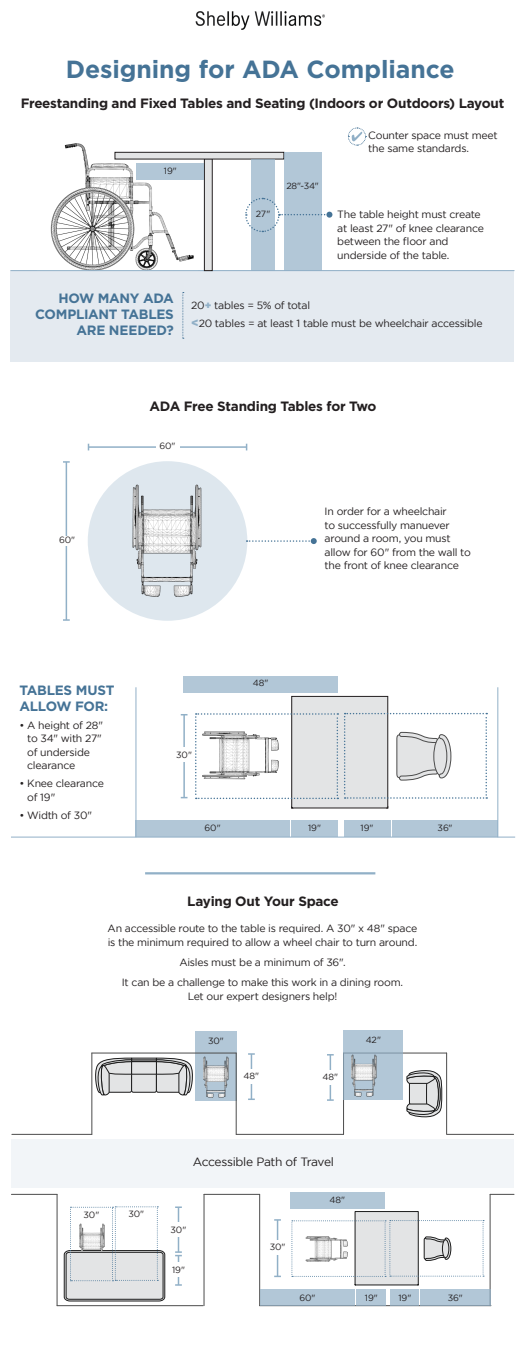
<style>
.page{position:relative;width:525px;height:1350px;background:#fff}
.page>*{position:absolute;margin:0;border:0;box-sizing:border-box;transform-origin:0 0}
.t1{font:700 24.75px "Gotham";letter-spacing:-.005em;color:#457396}
.t2{font:700 13.5px "Gotham";letter-spacing:-.02em;color:#231f20}
.t3{font:700 13.5px/15.8px "Gotham";letter-spacing:-.025em;color:#457396;text-align:right}
.t4{font:12px "Gotham";letter-spacing:-.03em;color:#231f20}
.t5{font:10.5px/13.5px "Gotham";letter-spacing:-.025em;color:#231f20}
.t6{font:9px "Gotham";letter-spacing:-.015em;color:#231f20}
.s1{font-weight:900;color:#91b0c7}
.s2{font-weight:900;font-size:12px;color:#91b0c7}
</style>
<div class="page">
<div style="left:10px;top:270px;width:504px;height:92px;background:#e4eaf0"></div>
<div style="left:88px;top:461px;width:159px;height:160px;background:#dee7ee;border-radius:50%"></div>
<img style="left:50px;top:143px;width:148px;height:127px">
<img style="left:195px;top:11px;width:130px;height:19px">
<hr style="left:10px;top:270px;width:504px;height:1px;background:#91b0c7">
<div style="left:204px;top:159px;width:8px;height:112px;background:#e3e4e5"></div>
<div style="left:204px;top:158px;width:8px;height:113px;border:1px solid #231f20"></div>
<div style="left:115px;top:152px;width:169px;height:7px;background:#e3e4e5"></div>
<div style="left:115px;top:152px;width:169px;height:7px;border:1px solid #231f20"></div>
<div style="left:251px;top:159px;width:24px;height:111px;background:#b2c7d7"></div>
<div style="left:284px;top:152px;width:37px;height:118px;background:#b2c7d7"></div>
<div style="left:137px;top:164px;width:67px;height:16px;background:#b2c7d7"></div>
<svg style="left:245px;top:197px;width:87px;height:36px"></svg>
<hr style="left:183px;top:715px;width:2px;height:83px;background:#91b0c7">
<div style="left:173px;top:748px;width:23px;height:14px;background:#fff"></div>
<svg style="left:348px;top:127px;width:19px;height:19px"></svg>
<svg style="left:183px;top:292px;width:1px;height:47px"></svg>
<img style="left:132px;top:484px;width:70px;height:113px">
<div style="left:292px;top:696px;width:96px;height:112px;background:#e3e4e5"></div>
<div style="left:292px;top:696px;width:96px;height:112px;border:1px solid #231f20"></div>
<hr style="left:88px;top:446px;width:159px;height:2px;background:#91b0c7">
<div style="left:156px;top:442px;width:23px;height:10px;background:#fff"></div>
<hr style="left:66px;top:462px;width:1px;height:158px;background:#91b0c7">
<svg style="left:63px;top:461px;width:7px;height:2px"></svg>
<svg style="left:63px;top:619px;width:7px;height:2px"></svg>
<div style="left:56px;top:536px;width:23px;height:10px;background:#fff"></div>
<hr style="left:11px;top:837px;width:504px;height:1px;background:#91b0c7">
<hr style="left:136px;top:687px;width:1px;height:150px;background:#91b0c7">
<svg style="left:247px;top:538px;width:70px;height:6px"></svg>
<hr style="left:498px;top:687px;width:1px;height:150px;background:#91b0c7">
<svg style="left:195px;top:713px;width:143px;height:86px"></svg>
<div style="left:183px;top:676px;width:155px;height:16px;background:#b2c7d7"></div>
<div style="left:135px;top:820px;width:155px;height:17px;background:#b2c7d7"></div>
<div style="left:291px;top:820px;width:47px;height:17px;background:#b2c7d7"></div>
<svg style="left:344px;top:713px;width:143px;height:86px"></svg>
<div style="left:344px;top:820px;width:46px;height:17px;background:#b2c7d7"></div>
<div style="left:392px;top:820px;width:106px;height:17px;background:#b2c7d7"></div>
<hr style="left:145px;top:872px;width:230px;height:2px;background:#91b0c7">
<svg style="left:195px;top:1031px;width:42px;height:70px"></svg>
<hr style="left:12px;top:1134px;width:80px;height:1px;background:#4c4c4c">
<hr style="left:91px;top:1053px;width:1px;height:81px;background:#4c4c4c">
<hr style="left:92px;top:1053px;width:144px;height:1px;background:#4c4c4c">
<hr style="left:236px;top:1053px;width:1px;height:81px;background:#4c4c4c">
<hr style="left:236px;top:1134px;width:108px;height:1px;background:#4c4c4c">
<hr style="left:343px;top:1053px;width:1px;height:81px;background:#4c4c4c">
<hr style="left:343px;top:1053px;width:104px;height:1px;background:#4c4c4c">
<hr style="left:446px;top:1053px;width:1px;height:81px;background:#4c4c4c">
<hr style="left:447px;top:1134px;width:67px;height:1px;background:#4c4c4c">
<hr style="left:11px;top:1194px;width:46px;height:1px;background:#4c4c4c">
<hr style="left:57px;top:1194px;width:1px;height:112px;background:#4c4c4c">
<hr style="left:57px;top:1305px;width:146px;height:1px;background:#4c4c4c">
<hr style="left:204px;top:1194px;width:1px;height:112px;background:#4c4c4c">
<hr style="left:204px;top:1194px;width:56px;height:1px;background:#4c4c4c">
<hr style="left:259px;top:1194px;width:1px;height:112px;background:#4c4c4c">
<hr style="left:260px;top:1305px;width:231px;height:1px;background:#4c4c4c">
<hr style="left:490px;top:1194px;width:1px;height:112px;background:#4c4c4c">
<svg style="left:491px;top:1194px;width:23px;height:1px"></svg>
<div style="left:132px;top:1071px;width:24px;height:21px;background:#e3e4e5;border-radius:2px"></div>
<div style="left:131px;top:1071px;width:26px;height:22px;border:1px solid #1c1c1c;border-radius:2px"></div>
<svg style="left:95px;top:1058px;width:37px;height:38px"></svg>
<svg style="left:156px;top:1058px;width:37px;height:38px"></svg>
<div style="left:131px;top:1061px;width:26px;height:13px;background:#e3e4e5;border:1px solid #1c1c1c"></div>
<div style="left:131px;top:1060px;width:26px;height:2px;background:#e3e4e5;border:1px solid #1c1c1c"></div>
<hr style="left:131px;top:1058px;width:26px;height:2px;background:#e3e4e5">
<svg style="left:407px;top:1070px;width:35px;height:48px;background:#b5b6b7"></svg>
<div style="left:355px;top:1211px;width:64px;height:74px;background:#e3e4e5;border:1px solid #1c1c1c"></div>
<svg style="left:291px;top:1220px;width:193px;height:57px"></svg>
<div style="left:11px;top:1139px;width:503px;height:49px;background:#f2f5f8"></div>
<div style="left:344px;top:1030px;width:60px;height:70px;background:#b2c7d7"></div>
<hr style="left:251px;top:1054px;width:1px;height:45px;background:#91b0c7">
<svg style="left:248px;top:1053px;width:7px;height:2px"></svg>
<div style="left:240px;top:1069px;width:23px;height:15px;background:#fff"></div>
<hr style="left:330px;top:1055px;width:1px;height:45px;background:#91b0c7">
<svg style="left:327px;top:1054px;width:7px;height:2px"></svg>
<svg style="left:327px;top:1099px;width:7px;height:2px"></svg>
<div style="left:319px;top:1070px;width:23px;height:15px;background:#fff"></div>
<img style="left:348px;top:1053px;width:31px;height:44px">
<img style="left:200px;top:1055px;width:31px;height:45px">
<img style="left:305px;top:1234px;width:44px;height:31px">
<svg style="left:64px;top:1206px;width:101px;height:96px"></svg>
<hr style="left:178px;top:1207px;width:1px;height:45px;background:#91b0c7">
<svg style="left:175px;top:1206px;width:7px;height:2px"></svg>
<div style="left:167px;top:1222px;width:23px;height:15px;background:#fff"></div>
<svg style="left:175px;top:1251px;width:7px;height:35px"></svg>
<div style="left:167px;top:1262px;width:23px;height:15px;background:#fff"></div>
<div style="left:260px;top:1290px;width:95px;height:16px;background:#b2c7d7"></div>
<div style="left:356px;top:1290px;width:30px;height:16px;background:#b2c7d7"></div>
<div style="left:390px;top:1290px;width:29px;height:16px;background:#b2c7d7"></div>
<div style="left:420px;top:1290px;width:70px;height:16px;background:#b2c7d7"></div>
<div style="left:290px;top:1193px;width:95px;height:16px;background:#b2c7d7"></div>
<hr style="left:277px;top:1220px;width:1px;height:56px;background:#91b0c7">
<svg style="left:274px;top:1219px;width:7px;height:2px"></svg>
<div style="left:266px;top:1240px;width:23px;height:15px;background:#fff"></div>
<p class="t1" style="left:66px;top:52px;width:390px">Designing for ADA Compliance</p>
<p class="t2" style="left:21px;top:95px;width:485px">Freestanding and Fixed Tables and Seating (Indoors or Outdoors) Layout</p>
<p class="t6" style="left:164px;top:166px;width:14px">19"</p>
<p class="t6" style="left:256px;top:208px;width:16px">27"</p>
<p class="t6" style="left:286px;top:181px;width:34px">28"-34"</p>
<p class="t5" style="left:368px;top:128px;width:131px">Counter space must meet the same standards.</p>
<p class="t5" style="left:337px;top:208px;width:148px">The table height must create at least 27" of knee clearance between the floor and underside of the table.</p>
<p class="t3" style="left:35px;top:291px;width:140px">HOW MANY ADA<br>COMPLIANT TABLES<br>ARE NEEDED?</p>
<p class="t5" style="left:191px;top:298px;width:120px">20<span class="s1">+</span> tables = 5% of total</p>
<p class="t5" style="left:191px;top:316px;width:293px"><span class="s2">&lt;</span>20 tables = at least 1 table must be wheelchair accessible</p>
<p class="t2" style="left:150px;top:397px;width:228px">ADA Free Standing Tables for Two</p>
<p class="t6" style="left:59px;top:535px;width:18px">60"</p>
<p class="t3" style="left:20px;top:682px;width:96px;text-align:left">TABLES MUST<br>ALLOW FOR:</p>
<p class="t5" style="left:27px;top:718px;width:77px;text-indent:-8px">• A height of 28" to 34" with 27" of underside clearance</p>
<p class="t5" style="left:27px;top:777px;width:78px;text-indent:-8px">• Knee clearance of 19"</p>
<p class="t5" style="left:20px;top:808px;width:74px">• Width of 30"</p>
<p class="t6" style="left:160px;top:441px;width:18px">60"</p>
<p class="t5" style="left:325px;top:504px;width:148px">In order for a wheelchair<br>to successfully manuever around a room, you must allow for 60" from the wall to the front of knee clearance</p>
<p class="t6" style="left:176px;top:750px;width:17px">30"</p>
<p class="t6" style="left:253px;top:678px;width:17px">48"</p>
<p class="t6" style="left:205px;top:822px;width:18px">60"</p>
<p class="t6" style="left:308px;top:822px;width:14px">19"</p>
<p class="t6" style="left:361px;top:822px;width:14px">19"</p>
<p class="t6" style="left:438px;top:822px;width:16px">36"</p>
<p class="t2" style="left:187px;top:892px;width:153px">Laying Out Your Space</p>
<p class="t5" style="left:108px;top:922px;width:311px">An accessible route to the table is required. A 30" x 48" space is the minimum required to allow a wheel chair to turn around.</p>
<p class="t5" style="left:179px;top:955px;width:168px">Aisles must be a minimum of 36".</p>
<p class="t5" style="left:122px;top:976px;width:283px;text-align:center">It can be a challenge to make this work in a dining room.<br>Let our expert designers help!</p>
<p class="t6" style="left:208px;top:1036px;width:17px">30"</p>
<p class="t6" style="left:366px;top:1035px;width:17px">42"</p>
<p class="t6" style="left:244px;top:1071px;width:17px">48"</p>
<p class="t6" style="left:323px;top:1072px;width:17px">48"</p>
<p class="t4" style="left:193px;top:1155px;width:143px">Accessible Path of Travel</p>
<p class="t6" style="left:84px;top:1209px;width:17px">30"</p>
<p class="t6" style="left:128px;top:1209px;width:17px">30"</p>
<p class="t6" style="left:171px;top:1224px;width:17px">30"</p>
<p class="t6" style="left:172px;top:1265px;width:14px">19"</p>
<p class="t6" style="left:270px;top:1242px;width:17px">30"</p>
<p class="t6" style="left:329px;top:1195px;width:17px">48"</p>
<p class="t6" style="left:300px;top:1293px;width:18px">60"</p>
<p class="t6" style="left:365px;top:1293px;width:14px">19"</p>
<p class="t6" style="left:398px;top:1293px;width:14px">19"</p>
<p class="t6" style="left:448px;top:1293px;width:16px">36"</p>
</div>
